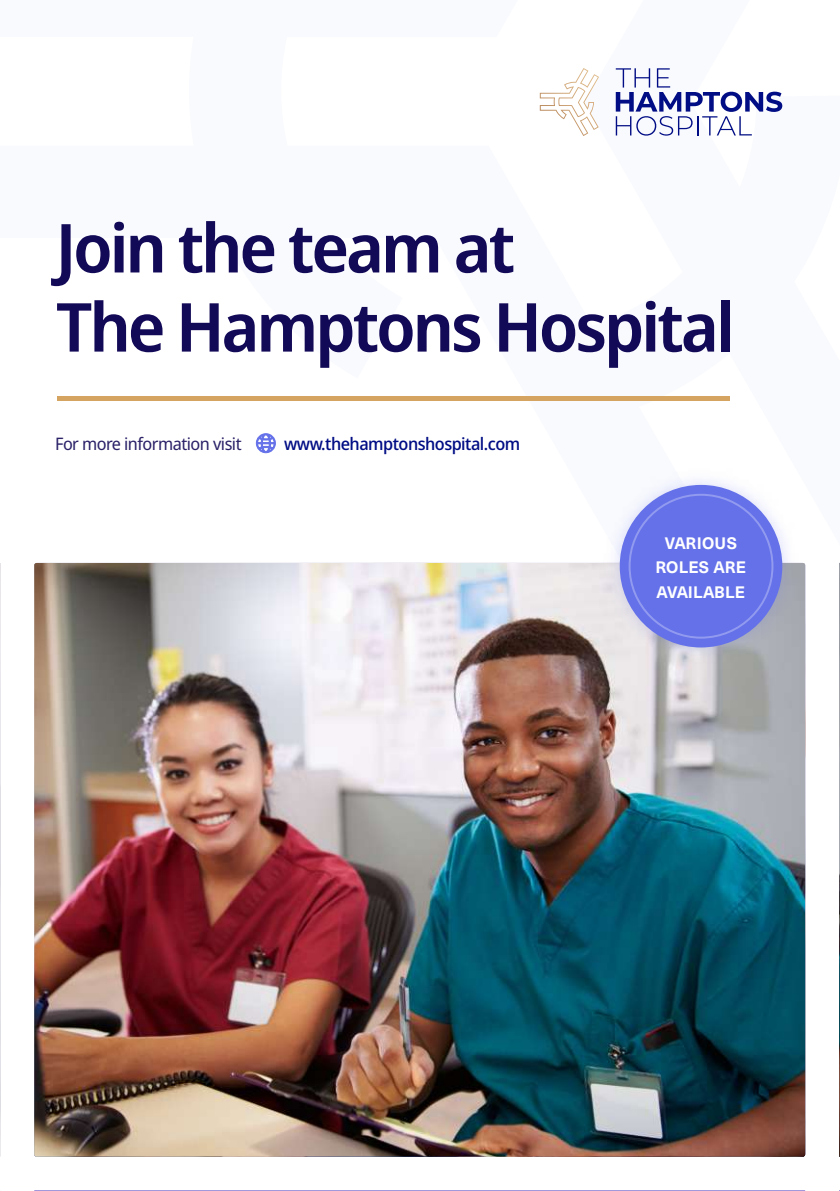
<style>
.page{position:relative;width:840px;height:1191px;background:#fff}
.page>*{position:absolute;margin:0;border:0;box-sizing:border-box;transform-origin:0 0}
.t1{font:600 67.6px/79.2px "Noto Sans Display";letter-spacing:-.04em;color:#120957}
.t2{font:500 17.2px "Noto Sans Display";letter-spacing:-.03em;color:#010d84}
.t3{font:17.2px "Noto Sans Display";letter-spacing:-.03em;color:rgb(18 9 87/.9)}
.t4{font:700 16.4px/24.4px "Neue Haas Unica";letter-spacing:.02em;color:#fff;text-align:center}
</style>
<div class="page">
<div style="left:57px;top:396px;width:673px;height:5px;background:#d6a461"></div>
<svg style="left:256px;top:434px;width:20px;height:19px"></svg>
<svg style="left:540px;top:68px;width:59px;height:68px"></svg>
<svg style="left:616px;top:68px;width:166px;height:68px"></svg>
<img style="left:0;top:563px;width:806px;height:594px">
<img style="left:603px;top:479px;width:196px;height:185px">
<div style="left:620px;top:485px;width:162px;height:162px;background:#6471e9;border-radius:50%"></div>
<p class="t1" style="left:56px;top:207px;width:680px">Join the team at<br>The Hamptons Hospital</p>
<p class="t3" style="left:55px;top:431px;width:188px">For more information visit</p>
<p class="t2" style="left:284px;top:431px;width:238px">www.thehamptonshospital.com</p>
<p class="t4" style="left:655px;top:533px;width:92px">VARIOUS<br>ROLES ARE<br>AVAILABLE</p>
</div>
